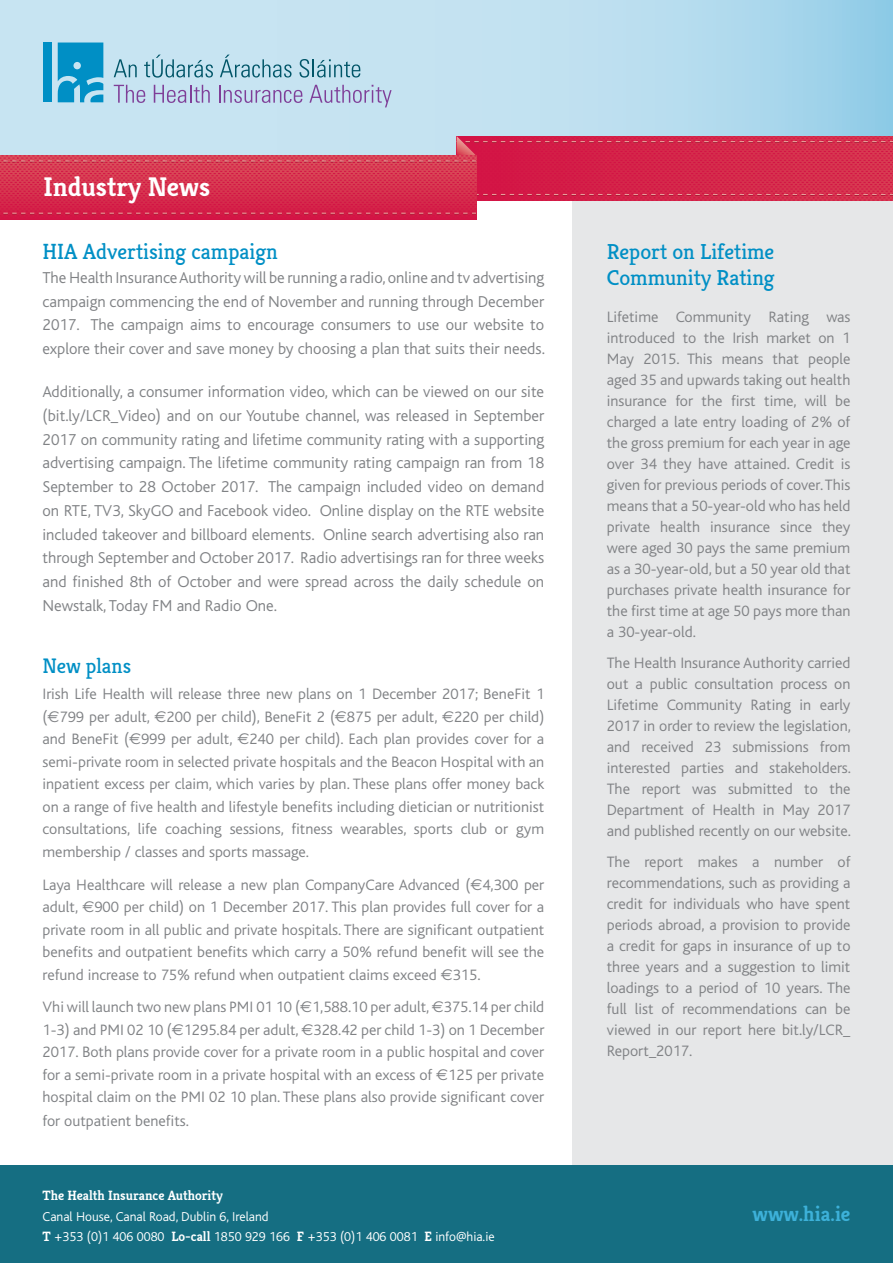
<style>
.page{position:relative;width:893px;height:1263px;background:#fff}
.page>*{position:absolute;margin:0;border:0;box-sizing:border-box;transform-origin:0 0}
.t1{font:700 27px "Kreon";color:#fff}
.t2{font:21.9px "Kreon";color:#008fc5}
.t3{font:21.6px/26px "Kreon";color:#008fc5}
.t4{font:700 21px "Kreon";color:#3db1d9}
.t5{font:21px "Kreon";color:#008fc5}
.t6{font:300 16.5px/23.9px "Bliss";color:#808285;text-align:justify}
.t7{font:300 15.75px/21px "Bliss";color:#808285;text-align:justify}
.t8{font:300 13.5px/20.5px "Bliss";color:#fff}
.t9{font:700 13.5px "Kreon";color:#fff}
.s1{font-family:"Euro Sans";font-weight:400}
.s2{font-family:"Kreon";font-weight:700}
</style>
<div class="page">
<div style="left:573px;top:178px;width:320px;height:1008px;background:#e6e7e8"></div>
<svg style="left:0;top:0;width:893px;height:155px;background:#bbdeef"></svg>
<svg style="left:476px;top:155px;width:417px;height:46px;background:#d42449"></svg>
<svg style="left:476px;top:194px;width:417px;height:2px"></svg>
<svg style="left:457px;top:136px;width:436px;height:19px;background:#d4284c"></svg>
<svg style="left:0;top:155px;width:476px;height:65px;background:#d52f4e"></svg>
<svg style="left:0;top:213px;width:476px;height:2px"></svg>
<svg style="left:0;top:161px;width:476px;height:1px"></svg>
<svg style="left:114px;top:85px;width:31px;height:18px"></svg>
<svg style="left:154px;top:85px;width:56px;height:18px"></svg>
<svg style="left:219px;top:85px;width:83px;height:18px"></svg>
<svg style="left:309px;top:85px;width:83px;height:22px;background:#b7c3df"></svg>
<svg style="left:114px;top:59px;width:23px;height:18px"></svg>
<svg style="left:144px;top:55px;width:69px;height:23px;background:#9ec6d5"></svg>
<svg style="left:220px;top:55px;width:72px;height:23px;background:#a0c8d7"></svg>
<svg style="left:299px;top:59px;width:61px;height:19px"></svg>
<div style="left:44px;top:43px;width:8px;height:59px;background:#008fc5"></div>
<svg style="left:58px;top:43px;width:45px;height:59px;background:#1f9ccc"></svg>
<div style="left:0;top:1165px;width:893px;height:98px;background:#156e82"></div>
<h1 class="t1" style="left:44px;top:170px;width:168px">Industry News</h1>
<h2 class="t2" style="left:43px;top:238px;width:237px">HIA Advertising campaign</h2>
<p class="t6" style="left:43px;top:266px;width:504px">The Health Insurance Authority will be running a radio, online and tv advertising campaign commencing the end of November and running through December 2017. The campaign aims to encourage consumers to use our website to explore their cover and save money by choosing a plan that suits their needs.</p>
<p class="t6" style="left:43px;top:380px;width:503px">Additionally, a consumer information video, which can be viewed on our site (bit.ly/LCR_Video) and on our Youtube channel, was released in September 2017 on community rating and lifetime community rating with a supporting advertising campaign. The lifetime community rating campaign ran from 18<br>September to 28 October 2017. The campaign included video on demand on RTE, TV3, SkyGO and Facebook video. Online display on the RTE website included takeover and billboard elements. Online search advertising also ran through September and October 2017. Radio advertisings ran for three weeks and finished 8th of October and were spread across the daily schedule on Newstalk, Today FM and Radio One.</p>
<h3 class="t5" style="left:43px;top:653px;width:90px">New plans</h3>
<p class="t7" style="left:43px;top:683px;width:503px;line-height:22.5px">Irish Life Health will release three new plans on 1 December 2017; BeneFit 1 (<span class="s1">€</span>799 per adult, <span class="s1">€</span>200 per child), BeneFit 2 (<span class="s1">€</span>875 per adult, <span class="s1">€</span>220 per child) and BeneFit (<span class="s1">€</span>999 per adult, <span class="s1">€</span>240 per child). Each plan provides cover for a semi-private room in selected private hospitals and the Beacon Hospital with an inpatient excess per claim, which varies by plan. These plans offer money back on a range of five health and lifestyle benefits including dietician or nutritionist consultations, life coaching sessions, fitness wearables, sports club or gym membership / classes and sports massage.</p>
<p class="t7" style="left:43px;top:873px;width:503px;line-height:22.5px">Laya Healthcare will release a new plan CompanyCare Advanced (<span class="s1">€</span>4,300 per adult, <span class="s1">€</span>900 per child) on 1 December 2017. This plan provides full cover for a private room in all public and private hospitals. There are significant outpatient benefits and outpatient benefits which carry a 50% refund benefit will see the refund increase to 75% refund when outpatient claims exceed <span class="s1">€</span>315.</p>
<p class="t7" style="left:43px;top:996px;width:503px;line-height:22.8px">Vhi will launch two new plans PMI 01 10 (<span class="s1">€</span>1,588.10 per adult, <span class="s1">€</span>375.14 per child 1-3) and PMI 02 10 (<span class="s1">€</span>1295.84 per adult, <span class="s1">€</span>328.42 per child 1-3) on 1 December 2017. Both plans provide cover for a private room in a public hospital and cover for a semi-private room in a private hospital with an excess of <span class="s1">€</span>125 per private hospital claim on the PMI 02 10 plan. These plans also provide significant cover for outpatient benefits.</p>
<p class="t9" style="left:43px;top:1187px;width:182px">The Health Insurance Authority</p>
<p class="t8" style="left:43px;top:1206px;width:454px">Canal House, Canal Road, Dublin 6, Ireland<br><span class="s2">T</span> +353 (0)1 406 0080 <span class="s2">Lo-call</span> 1850 929 166 <span class="s2">F</span> +353 (0)1 406 0081 <span class="s2">E</span> info@hia.ie</p>
<h3 class="t3" style="left:607px;top:238px;width:169px">Report on Lifetime<br>Community Rating</h3>
<p class="t7" style="left:607px;top:306px;width:245px">Lifetime Community Rating was introduced to the Irish market on 1<br>May 2015. This means that people aged 35 and upwards taking out health insurance for the first time, will be charged a late entry loading of 2% of the gross premium for each year in age over 34 they have attained. Credit is given for previous periods of cover. This means that a 50-year-old who has held private health insurance since they were aged 30 pays the same premium as a 30-year-old, but a 50 year old that purchases private health insurance for the first time at age 50 pays more than a 30-year-old.</p>
<p class="t7" style="left:607px;top:652px;width:246px">The Health Insurance Authority carried out a public consultation process on Lifetime Community Rating in early 2017 in order to review the legislation, and received 23 submissions from interested parties and stakeholders.<br>The report was submitted to the Department of Health in May 2017 and published recently on our website.</p>
<p class="t7" style="left:607px;top:852px;width:245px">The report makes a number of recommendations, such as providing a credit for individuals who have spent periods abroad, a provision to provide a credit for gaps in insurance of up to three years and a suggestion to limit loadings to a period of 10 years. The full list of recommendations can be viewed in our report here bit.ly/LCR_ Report_2017.</p>
<h3 class="t4" style="left:752px;top:1201px;width:99px">www.hia.ie</h3>
</div>
